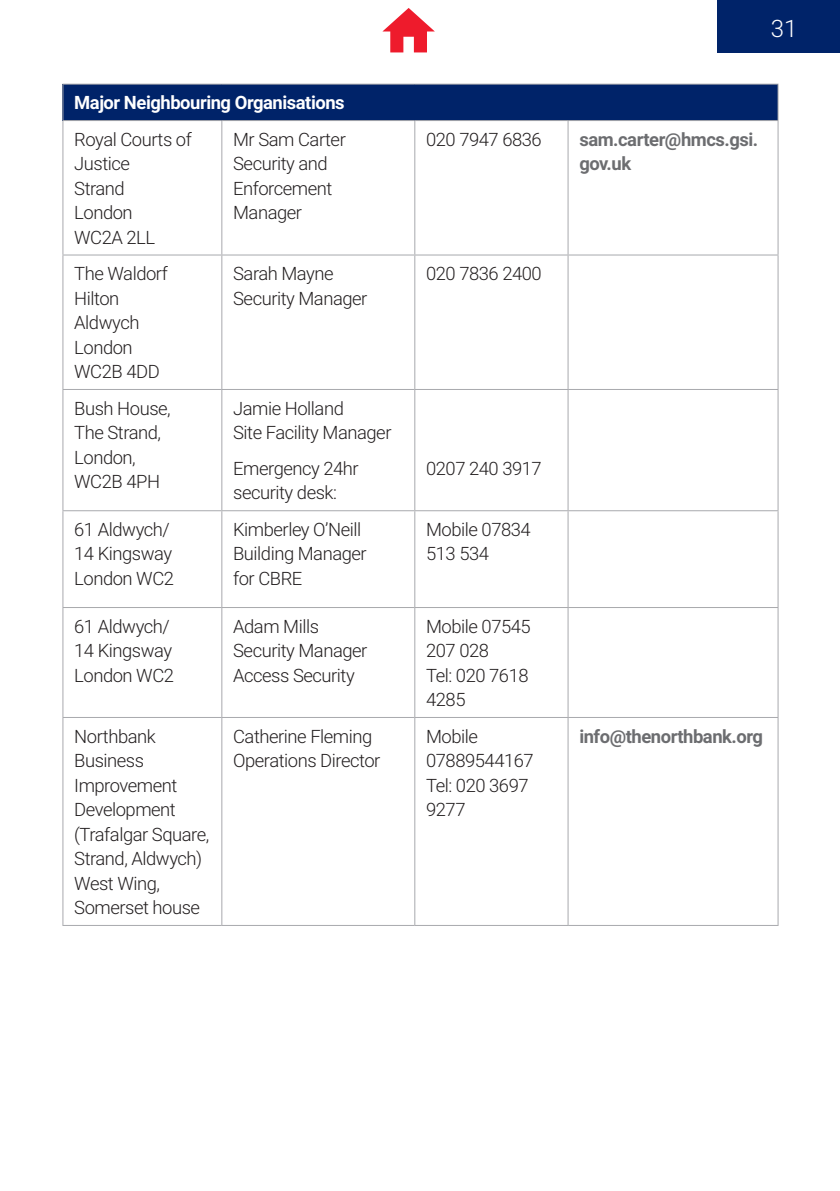
<style>
.page{position:relative;width:840px;height:1191px;background:#fff}
.page>*{position:absolute;margin:0;border:0;box-sizing:border-box;transform-origin:0 0}
.t1{font:300 24px "Roboto";color:#fff}
.t2{font:300 18.4px/24.4px "Roboto";letter-spacing:-.025em;color:#231f20}
.t3{font:700 18.4px/24.4px "Roboto";letter-spacing:-.025em;color:#6c6d70}
.t4{font:700 18.4px "Roboto";letter-spacing:-.025em;color:#fff}
</style>
<div class="page">
<svg style="left:382px;top:8px;width:52px;height:44px"></svg>
<div style="left:717px;top:0;width:122px;height:52px;background:#002369"></div>
<div style="left:63px;top:84px;width:714px;height:37px;background:#002369"></div>
<hr style="left:62px;top:84px;width:160px;height:1px;background:#a8a9ad">
<hr style="left:62px;top:85px;width:1px;height:35px;background:#a8a9ad">
<hr style="left:222px;top:84px;width:192px;height:1px;background:#a8a9ad">
<hr style="left:414px;top:84px;width:153px;height:1px;background:#a8a9ad">
<hr style="left:567px;top:84px;width:211px;height:1px;background:#a8a9ad">
<hr style="left:777px;top:85px;width:1px;height:35px;background:#a8a9ad">
<hr style="left:62px;top:120px;width:160px;height:1px;background:#a8a9ad">
<hr style="left:62px;top:121px;width:1px;height:133px;background:#a8a9ad">
<hr style="left:222px;top:120px;width:192px;height:1px;background:#a8a9ad">
<hr style="left:221px;top:121px;width:1px;height:133px;background:#a8a9ad">
<hr style="left:414px;top:120px;width:153px;height:1px;background:#a8a9ad">
<hr style="left:414px;top:121px;width:1px;height:133px;background:#a8a9ad">
<hr style="left:567px;top:120px;width:211px;height:1px;background:#a8a9ad">
<hr style="left:567px;top:121px;width:1px;height:133px;background:#a8a9ad">
<hr style="left:777px;top:121px;width:1px;height:133px;background:#a8a9ad">
<hr style="left:62px;top:254px;width:160px;height:1px;background:#a8a9ad">
<hr style="left:62px;top:255px;width:1px;height:134px;background:#a8a9ad">
<hr style="left:222px;top:254px;width:192px;height:1px;background:#a8a9ad">
<hr style="left:221px;top:255px;width:1px;height:134px;background:#a8a9ad">
<hr style="left:414px;top:254px;width:153px;height:1px;background:#a8a9ad">
<hr style="left:414px;top:255px;width:1px;height:134px;background:#a8a9ad">
<hr style="left:567px;top:254px;width:211px;height:1px;background:#a8a9ad">
<hr style="left:567px;top:255px;width:1px;height:134px;background:#a8a9ad">
<hr style="left:777px;top:255px;width:1px;height:134px;background:#a8a9ad">
<hr style="left:62px;top:389px;width:160px;height:1px;background:#a8a9ad">
<hr style="left:62px;top:390px;width:1px;height:120px;background:#a8a9ad">
<hr style="left:222px;top:389px;width:192px;height:1px;background:#a8a9ad">
<hr style="left:221px;top:390px;width:1px;height:120px;background:#a8a9ad">
<hr style="left:414px;top:389px;width:153px;height:1px;background:#a8a9ad">
<hr style="left:414px;top:390px;width:1px;height:120px;background:#a8a9ad">
<hr style="left:567px;top:389px;width:211px;height:1px;background:#a8a9ad">
<hr style="left:567px;top:390px;width:1px;height:120px;background:#a8a9ad">
<hr style="left:777px;top:390px;width:1px;height:120px;background:#a8a9ad">
<hr style="left:62px;top:510px;width:160px;height:1px;background:#a8a9ad">
<hr style="left:62px;top:511px;width:1px;height:96px;background:#a8a9ad">
<hr style="left:62px;top:608px;width:1px;height:109px;background:#a8a9ad">
<hr style="left:62px;top:718px;width:1px;height:207px;background:#a8a9ad">
<hr style="left:222px;top:510px;width:192px;height:1px;background:#a8a9ad">
<hr style="left:221px;top:511px;width:1px;height:96px;background:#a8a9ad">
<hr style="left:221px;top:608px;width:1px;height:109px;background:#a8a9ad">
<hr style="left:221px;top:718px;width:1px;height:207px;background:#a8a9ad">
<hr style="left:414px;top:510px;width:153px;height:1px;background:#a8a9ad">
<hr style="left:414px;top:511px;width:1px;height:96px;background:#a8a9ad">
<hr style="left:414px;top:608px;width:1px;height:109px;background:#a8a9ad">
<hr style="left:414px;top:718px;width:1px;height:207px;background:#a8a9ad">
<hr style="left:567px;top:510px;width:211px;height:1px;background:#a8a9ad">
<hr style="left:567px;top:511px;width:1px;height:96px;background:#a8a9ad">
<hr style="left:777px;top:511px;width:1px;height:96px;background:#a8a9ad">
<hr style="left:567px;top:608px;width:1px;height:109px;background:#a8a9ad">
<hr style="left:777px;top:608px;width:1px;height:109px;background:#a8a9ad">
<hr style="left:567px;top:718px;width:1px;height:207px;background:#a8a9ad">
<hr style="left:777px;top:718px;width:1px;height:207px;background:#a8a9ad">
<hr style="left:62px;top:607px;width:160px;height:1px;background:#a8a9ad">
<hr style="left:62px;top:717px;width:160px;height:1px;background:#a8a9ad">
<hr style="left:62px;top:925px;width:160px;height:1px;background:#a8a9ad">
<hr style="left:222px;top:607px;width:192px;height:1px;background:#a8a9ad">
<hr style="left:222px;top:717px;width:192px;height:1px;background:#a8a9ad">
<hr style="left:222px;top:925px;width:192px;height:1px;background:#a8a9ad">
<hr style="left:414px;top:607px;width:153px;height:1px;background:#a8a9ad">
<hr style="left:414px;top:717px;width:153px;height:1px;background:#a8a9ad">
<hr style="left:414px;top:925px;width:153px;height:1px;background:#a8a9ad">
<hr style="left:567px;top:607px;width:211px;height:1px;background:#a8a9ad">
<hr style="left:567px;top:717px;width:211px;height:1px;background:#a8a9ad">
<hr style="left:567px;top:925px;width:211px;height:1px;background:#a8a9ad">
<h1 class="t1" style="left:770px;top:11px;width:28px">31</h1>
<p class="t4" style="left:74px;top:90px;width:272px">Major Neighbouring Organisations</p>
<p class="t2" style="left:74px;top:126px;width:119px">Royal Courts of<br>Justice<br>Strand<br>London<br>WC2A 2LL</p>
<p class="t2" style="left:233px;top:126px;width:114px">Mr Sam Carter<br>Security and<br>Enforcement<br>Manager</p>
<p class="t2" style="left:426px;top:126px;width:117px">020 7947 6836</p>
<p class="t3" style="left:579px;top:126px;width:180px">sam.carter@hmcs.gsi. gov.uk</p>
<p class="t2" style="left:74px;top:261px;width:95px">The Waldorf<br>Hilton<br>Aldwych<br>London<br>WC2B 4DD</p>
<p class="t2" style="left:233px;top:261px;width:136px">Sarah Mayne<br>Security Manager</p>
<p class="t2" style="left:426px;top:261px;width:117px">020 7836 2400</p>
<p class="t2" style="left:74px;top:395px;width:98px">Bush House,<br>The Strand,<br>London,<br>WC2B 4PH</p>
<p class="t2" style="left:233px;top:395px;width:160px">Jamie Holland<br>Site Facility Manager</p>
<p class="t2" style="left:233px;top:455px;width:127px">Emergency 24hr security desk:</p>
<p class="t2" style="left:426px;top:455px;width:117px">0207 240 3917</p>
<p class="t2" style="left:74px;top:516px;width:101px">61 Aldwych/<br>14 Kingsway<br>London WC2</p>
<p class="t2" style="left:233px;top:516px;width:135px">Kimberley O’Neill<br>Building Manager for CBRE</p>
<p class="t2" style="left:426px;top:516px;width:106px">Mobile 07834<br>513 534</p>
<p class="t2" style="left:74px;top:613px;width:101px">61 Aldwych/<br>14 Kingsway<br>London WC2</p>
<p class="t2" style="left:233px;top:613px;width:136px">Adam Mills<br>Security Manager<br>Access Security</p>
<p class="t2" style="left:426px;top:613px;width:106px">Mobile 07545<br>207 028<br>Tel: 020 7618<br>4285</p>
<p class="t2" style="left:74px;top:723px;width:137px">Northbank<br>Business<br>Improvement<br>Development (Trafalgar Square,<br>Strand, Aldwych)<br>West Wing,<br>Somerset house</p>
<p class="t2" style="left:233px;top:723px;width:149px">Catherine Fleming<br>Operations Director</p>
<p class="t2" style="left:426px;top:723px;width:109px">Mobile<br>07889544167<br>Tel: 020 3697<br>9277</p>
<p class="t3" style="left:579px;top:723px;width:185px">info@thenorthbank.org</p>
</div>
